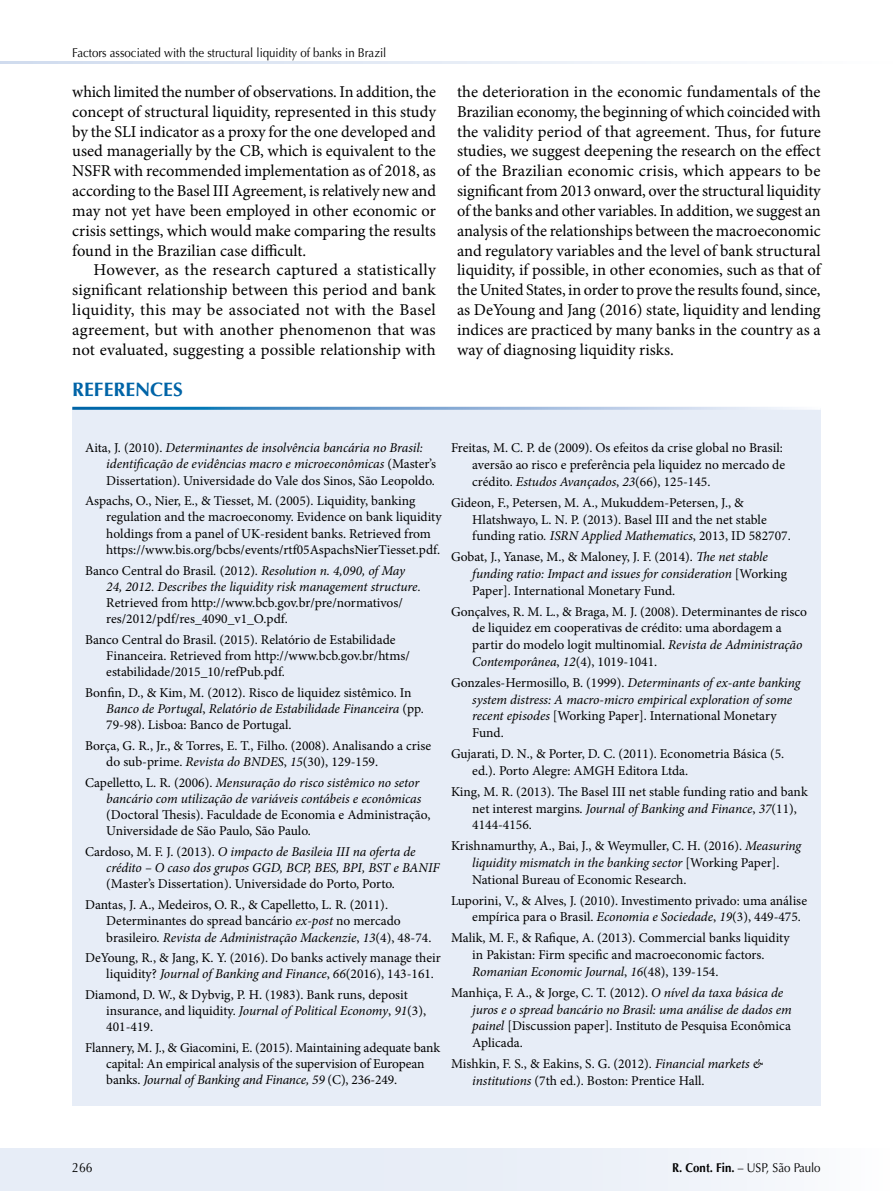
<style>
.page{position:relative;width:893px;height:1191px;background:#fff}
.page>*{position:absolute;margin:0;border:0;box-sizing:border-box;transform-origin:0 0}
.t1{font:700 19.5px "Optima LT Std";color:#0064a7}
.t2{font:16.5px/19.8px "Minion Pro";color:#000;text-align:justify}
.t3{font:13.5px/16.8px "Minion Pro";color:#000}
.t4{font:italic 13.5px/16.2px "Minion Pro";letter-spacing:-.005em;color:#000}
.t5{font:13.5px "Optima LT Std";color:#000;scale:.9 1}
.t6{font:12.75px "Optima LT Std";color:#000;scale:.9 1}
.s1{font-style:normal}
.s2{font-style:italic}
.s3{font-weight:700}
</style>
<div class="page">
<div style="left:0;top:1148px;width:893px;height:43px;background:#e7edf7"></div>
<hr style="left:0;top:61px;width:893px;height:3px;background:#cfdbee">
<div style="left:72px;top:408px;width:749px;height:698px;background:#e7edf7"></div>
<hr style="left:72px;top:407px;width:749px;height:3px;background:#fff">
<p class="t6" style="left:72px;top:45px;width:351px">Factors associated with the structural liquidity of banks in Brazil</p>
<p class="t2" style="left:72px;top:82px;width:365px">which limited the number of observations. In addition, the concept of structural liquidity, represented in this study by the SLI indicator as a proxy for the one developed and used managerially by the CB, which is equivalent to the NSFR with recommended implementation as of 2018, as according to the Basel III Agreement, is relatively new and may not yet have been employed in other economic or crisis settings, which would make comparing the results found in the Brazilian case difficult.</p>
<p class="t2" style="left:72px;top:260px;width:365px;text-indent:21px">However, as the research captured a statistically significant relationship between this period and bank liquidity, this may be associated not with the Basel agreement, but with another phenomenon that was not evaluated, suggesting a possible relationship with</p>
<h1 class="t1" style="left:72px;top:378px;width:112px">REFERENCES</h1>
<p class="t2" style="left:457px;top:82px;width:365px">the deterioration in the economic fundamentals of the Brazilian economy, the beginning of which coincided with the validity period of that agreement. Thus, for future studies, we suggest deepening the research on the effect of the Brazilian economic crisis, which appears to be significant from 2013 onward, over the structural liquidity of the banks and other variables. In addition, we suggest an analysis of the relationships between the macroeconomic and regulatory variables and the level of bank structural liquidity, if possible, in other economies, such as that of the United States, in order to prove the results found, since, as DeYoung and Jang (2016) state, liquidity and lending indices are practiced by many banks in the country as a way of diagnosing liquidity risks.</p>
<p class="t4" style="left:106px;top:440px;width:331px;text-indent:-21px"><span class="s1">Aita, J. (2010).</span> Determinantes de insolvência bancária no Brasil: identificação de evidências macro e microeconômicas <span class="s1">(Master’s<br>Dissertation). Universidade do Vale dos Sinos, São Leopoldo.</span></p>
<p class="t3" style="left:106px;top:493px;width:337px;line-height:16.2px;text-indent:-21px">Aspachs, O., Nier, E., &amp; Tiesset, M. (2005). Liquidity, banking regulation and the macroeconomy. Evidence on bank liquidity holdings from a panel of UK-resident banks. Retrieved from https://www.bis.org/bcbs/events/rtf05AspachsNierTiesset.pdf.</p>
<p class="t3" style="left:106px;top:562px;width:316px;line-height:16.2px;text-indent:-21px">Banco Central do Brasil<span class="s2">.</span> (2012)<span class="s2">. Resolution n. 4,090, of May 24, 2012</span>. <span class="s2">Describes the liquidity risk management structure.<br></span>Retrieved from http://www.bcb.gov.br/pre/normativos/ res/2012/pdf/res_4090_v1_O.pdf.</p>
<p class="t3" style="left:106px;top:631px;width:305px;line-height:16.2px;text-indent:-21px">Banco Central do Brasil. (2015). Relatório de Estabilidade<br>Financeira. Retrieved from http://www.bcb.gov.br/htms/ estabilidade/2015_10/refPub.pdf.</p>
<p class="t3" style="left:106px;top:684px;width:319px;line-height:16.2px;text-indent:-21px">Bonfin, D., &amp; Kim, M. (2012). Risco de liquidez sistêmico. In<br><span class="s2">Banco de Portugal</span>, <span class="s2">Relatório de Estabilidade Financeira</span> (pp.<br>79-98). Lisboa: Banco de Portugal.</p>
<p class="t3" style="left:106px;top:737px;width:326px;line-height:16.2px;text-indent:-21px">Borça, G. R., Jr., &amp; Torres, E. T., Filho. (2008). Analisando a crise do sub-prime. <span class="s2">Revista do BNDES</span>, <span class="s2">15</span>(30), 129-159.</p>
<p class="t4" style="left:85px;top:774px;width:338px;text-align:right"><span class="s1">Capelletto, L. R. (2006).</span> Mensuração do risco sistêmico no setor bancário com utilização de variáveis contábeis e econômicas</p>
<p class="t3" style="left:106px;top:807px;width:326px;line-height:16.2px">(Doctoral Thesis). Faculdade de Economia e Administração,<br>Universidade de São Paulo, São Paulo.</p>
<p class="t4" style="left:106px;top:843px;width:335px;text-indent:-21px"><span class="s1">Cardoso, M. F. J. (2013).</span> O impacto de Basileia III na oferta de crédito – O caso dos grupos GGD, BCP, BES, BPI, BST e BANIF</p>
<p class="t3" style="left:85px;top:874px;width:311px;line-height:20.5px;text-indent:21px">(Master’s Dissertation). Universidade do Porto, Porto.<br>Dantas, J. A., Medeiros, O. R., &amp; Capelletto, L. R. (2011).</p>
<p class="t3" style="left:106px;top:913px;width:327px;line-height:16.2px">Determinantes do spread bancário <span class="s2">ex-post</span> no mercado brasileiro. <span class="s2">Revista de Administração Mackenzie</span>, <span class="s2">13</span>(4), 48-74.</p>
<p class="t3" style="left:106px;top:949px;width:336px;line-height:16.2px;text-indent:-21px">DeYoung, R., &amp; Jang, K. Y. (2016). Do banks actively manage their liquidity? <span class="s2">Journal of Banking and Finance</span>, <span class="s2">66</span>(2016), 143-161.</p>
<p class="t3" style="left:106px;top:986px;width:321px;line-height:16.2px;text-indent:-21px">Diamond, D. W., &amp; Dybvig, P. H. (1983). Bank runs, deposit insurance, and liquidity. <span class="s2">Journal of Political Economy</span>, <span class="s2">91</span>(3),<br>401-419.</p>
<p class="t3" style="left:106px;top:1039px;width:335px;line-height:16.2px;text-indent:-21px">Flannery, M. J., &amp; Giacomini, E. (2015). Maintaining adequate bank capital: An empirical analysis of the supervision of European banks. <span class="s2">Journal of Banking and Finance, 59</span> (C), 236-249.</p>
<p class="t3" style="left:472px;top:440px;width:314px;text-indent:-21px">Freitas, M. C. P. de (2009). Os efeitos da crise global no Brasil: aversão ao risco e preferência pela liquidez no mercado de crédito. <span class="s2">Estudos Avançados</span>, <span class="s2">23</span>(66), 125-145.</p>
<p class="t3" style="left:472px;top:494px;width:320px;text-indent:-21px">Gideon, F., Petersen, M. A., Mukuddem-Petersen, J., &amp;<br>Hlatshwayo, L. N. P. (2013). Basel III and the net stable funding ratio<span class="s2">. ISRN Applied Mathematics</span>, 2013, ID 582707.</p>
<p class="t3" style="left:472px;top:548px;width:316px;text-indent:-21px">Gobat, J., Yanase, M., &amp; Maloney, J. F. (2014). <span class="s2">The net stable funding ratio: Impact and issues for consideration</span> [Working<br>Paper]. International Monetary Fund.</p>
<p class="t3" style="left:472px;top:603px;width:336px;text-indent:-21px">Gonçalves, R. M. L., &amp; Braga, M. J. (2008). Determinantes de risco de liquidez em cooperativas de crédito: uma abordagem a partir do modelo logit multinomial. <span class="s2">Revista de Administração Contemporânea</span>, <span class="s2">12</span>(4), 1019-1041.</p>
<p class="t4" style="left:472px;top:674px;width:330px;line-height:16.8px;text-indent:-21px"><span class="s1">Gonzales-Hermosillo, B. (1999).</span> Determinants of ex-ante banking system distress: A macro-micro empirical exploration of some recent episodes <span class="s1">[Working Paper]. International Monetary Fund.</span></p>
<p class="t3" style="left:472px;top:745px;width:313px;text-indent:-21px">Gujarati, D. N., &amp; Porter, D. C. (2011). Econometria Básica (5. ed.). Porto Alegre: AMGH Editora Ltda.</p>
<p class="t3" style="left:472px;top:783px;width:337px;text-indent:-21px">King, M. R. (2013). The Basel III net stable funding ratio and bank net interest margins. <span class="s2">Journal of Banking and Finance</span>, <span class="s2">37</span>(11),<br>4144-4156.</p>
<p class="t3" style="left:472px;top:837px;width:330px;text-indent:-21px">Krishnamurthy, A., Bai, J., &amp; Weymuller, C. H. (2016). <span class="s2">Measuring liquidity mismatch in the banking sector</span> [Working Paper].<br>National Bureau of Economic Research.</p>
<p class="t3" style="left:472px;top:892px;width:336px;text-indent:-21px">Luporini, V., &amp; Alves, J. (2010). Investimento privado: uma análise empírica para o Brasil. <span class="s2">Economia e Sociedade</span>, <span class="s2">19</span>(3), 449-475.</p>
<p class="t3" style="left:472px;top:929px;width:319px;text-indent:-21px">Malik, M. F., &amp; Rafique, A. (2013). Commercial banks liquidity in Pakistan: Firm specific and macroeconomic factors.<br><span class="s2">Romanian Economic Journal</span>, <span class="s2">16</span>(48), 139-154.</p>
<p class="t3" style="left:472px;top:984px;width:321px;text-indent:-21px">Manhiça, F. A., &amp; Jorge, C. T. (2012). <span class="s2">O nível da taxa básica de juros e o spread bancário no Brasil: uma análise de dados em painel</span> [Discussion paper]. Instituto de Pesquisa Econômica Aplicada.</p>
<p class="t3" style="left:472px;top:1055px;width:292px;text-indent:-21px">Mishkin, F. S., &amp; Eakins, S. G. (2012). <span class="s2">Financial markets &amp; institutions</span> (7th ed.). Boston: Prentice Hall.</p>
<p class="t5" style="left:72px;top:1160px;width:24px">266</p>
<p class="t6" style="left:672px;top:1160px;width:166px"><span class="s3">R. Cont. Fin.</span> – USP, São Paulo</p>
</div>
